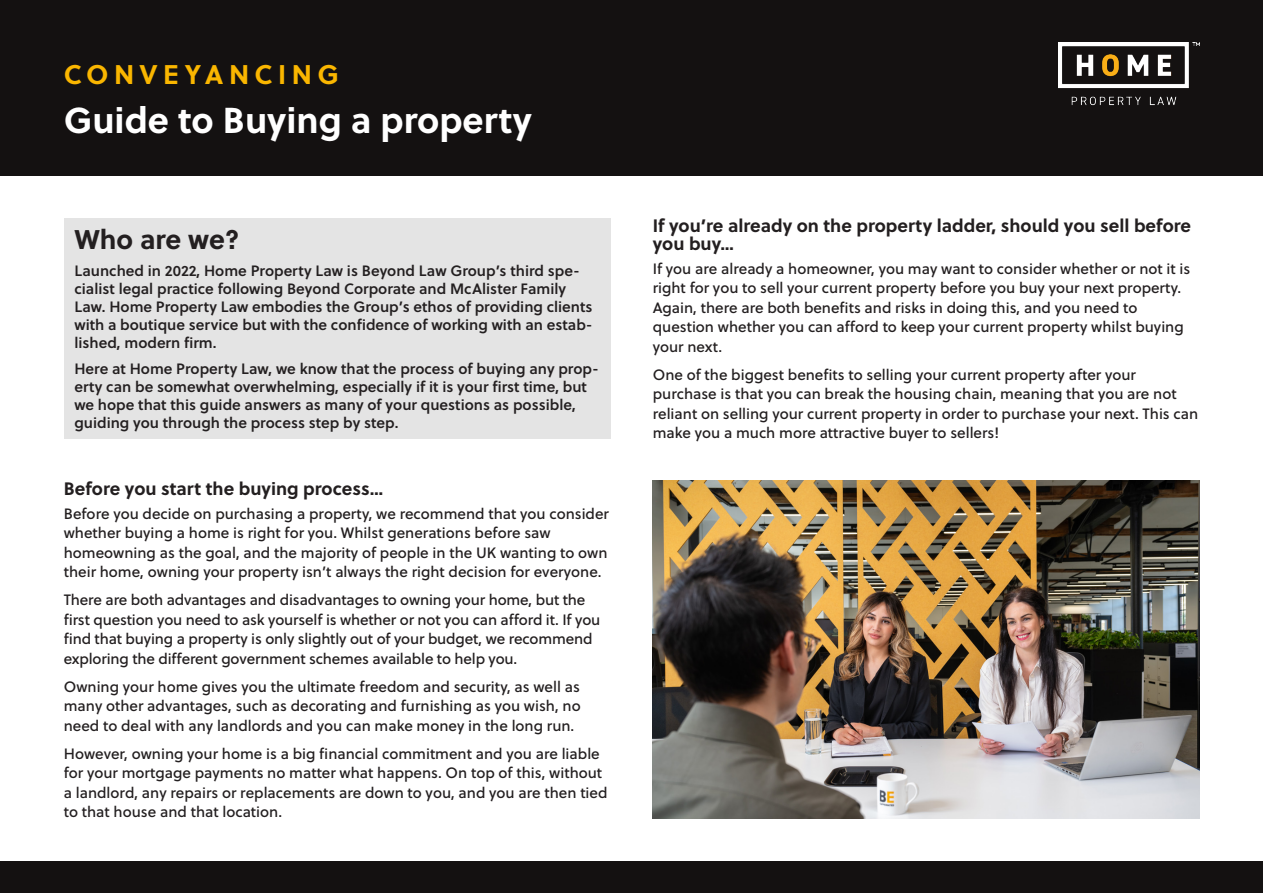
<style>
.page{position:relative;width:1263px;height:893px;background:#fff}
.page>*{position:absolute;margin:0;border:0;box-sizing:border-box;transform-origin:0 0}
.Body{font:700 36px "Soleil";color:#fff}
.Body-2{font:700 27px "Soleil";letter-spacing:.2em;color:#fab600}
.t1{font:700 27px "Soleil";color:#231f20}
.Head_B{font:700 18px/18px "Soleil";color:#231f20}
.Body-3{font:15px/19.5px "Soleil Bk";color:#231f20}
.Intro{font:15px/18px "Soleil Sb";color:#231f20}
</style>
<div class="page">
<div style="left:0;top:0;width:1263px;height:176px;background:#141111"></div>
<div style="left:64px;top:218px;width:546px;height:221px;background:#e4e4e4"></div>
<div style="left:0;top:861px;width:1263px;height:32px;background:#141111"></div>
<img style="left:653px;top:481px;width:546px;height:338px">
<img style="left:1058px;top:43px;width:141px;height:63px">
<p class="Body-2" style="left:64px;top:54px;width:276px">CONVEYANCING</p>
<p class="Body" style="left:64px;top:93px;width:470px">Guide to Buying a property</p>
<p class="t1" style="left:74px;top:219px;width:167px">Who are we?</p>
<p class="Intro" style="left:74px;top:261px;width:520px">Launched in 2022, Home Property Law is Beyond Law Group’s third spe&shy;cialist legal practice following Beyond Corporate and McAlister Family Law. Home Property Law embodies the Group’s ethos of providing clients with a boutique service but with the confidence of working with an estab&shy;lished, modern firm.</p>
<p class="Intro" style="left:74px;top:359px;width:526px">Here at Home Property Law, we know that the process of buying any prop&shy;erty can be somewhat overwhelming, especially if it is your first time, but we hope that this guide answers as many of your questions as possible, guiding you through the process step by step.</p>
<p class="Head_B" style="left:64px;top:479px;width:321px">Before you start the buying process…</p>
<p class="Body-3" style="left:64px;top:503px;width:547px">Before you decide on purchasing a property, we recommend that you consider whether buying a home is right for you. Whilst generations before saw homeowning as the goal, and the majority of people in the UK wanting to own their home, owning your property isn’t always the right decision for everyone.</p>
<p class="Body-3" style="left:64px;top:589px;width:538px">There are both advantages and disadvantages to owning your home, but the first question you need to ask yourself is whether or not you can afford it. If you find that buying a property is only slightly out of your budget, we recommend exploring the different government schemes available to help you.</p>
<p class="Body-3" style="left:64px;top:676px;width:518px;text-align:justify">Owning your home gives you the ultimate freedom and security, as well as many other advantages, such as decorating and furnishing as you wish, no need to deal with any landlords and you can make money in the long run.</p>
<p class="Body-3" style="left:64px;top:743px;width:545px">However, owning your home is a big financial commitment and you are liable for your mortgage payments no matter what happens. On top of this, without a landlord, any repairs or replacements are down to you, and you are then tied to that house and that location.</p>
<p class="Head_B" style="left:653px;top:215px;width:540px">If you’re already on the property ladder, should you sell before you buy…</p>
<p class="Body-3" style="left:653px;top:258px;width:539px">If you are already a homeowner, you may want to consider whether or not it is right for you to sell your current property before you buy your next property.<br>Again, there are both benefits and risks in doing this, and you need to question whether you can afford to keep your current property whilst buying your next.</p>
<p class="Body-3" style="left:653px;top:364px;width:547px">One of the biggest benefits to selling your current property after your purchase is that you can break the housing chain, meaning that you are not reliant on selling your current property in order to purchase your next. This can make you a much more attractive buyer to sellers!</p>
</div>
